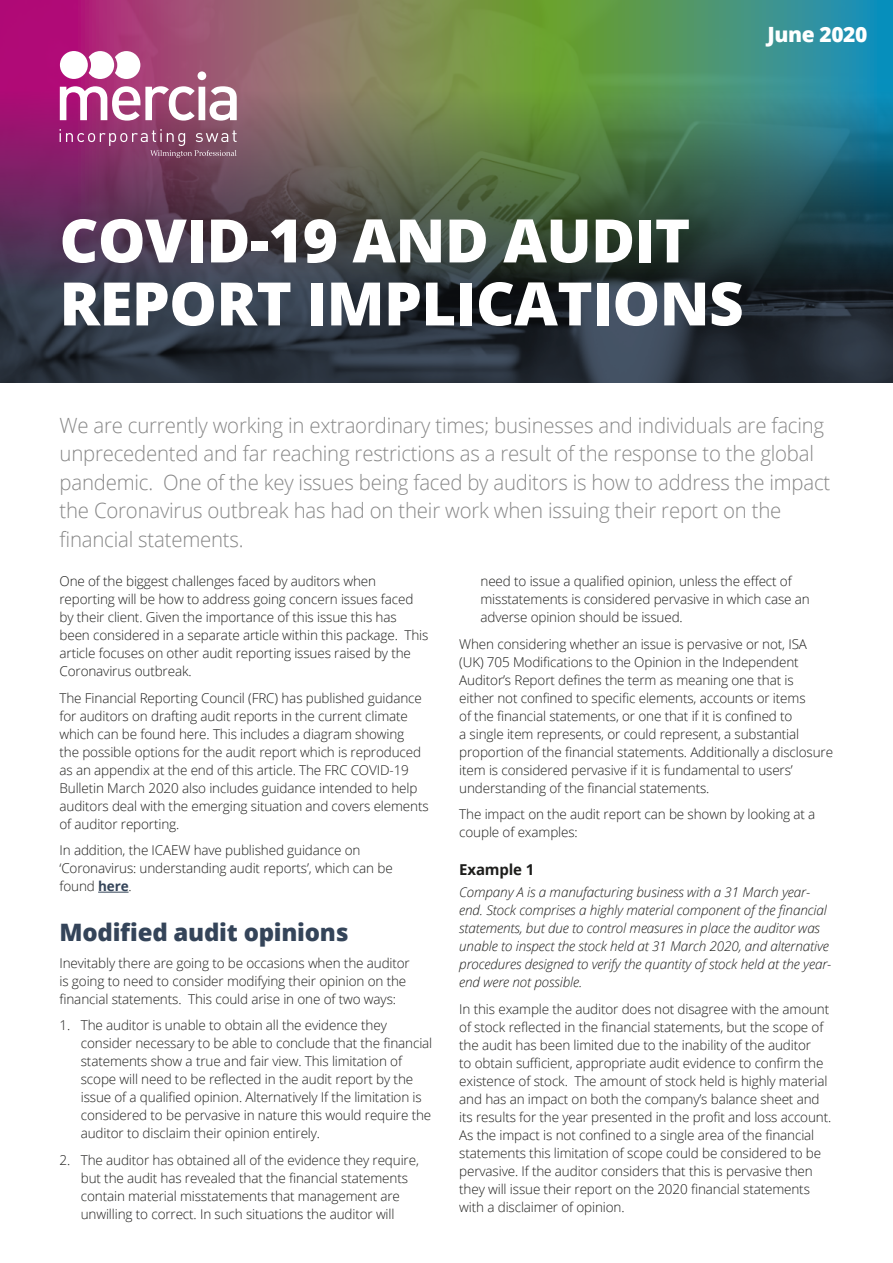
<style>
.page{position:relative;width:893px;height:1263px;background:#fff}
.page>*{position:absolute;margin:0;border:0;box-sizing:border-box;transform-origin:0 0}
.t1{font:800 60px/63px "Open Sans";letter-spacing:-.01em;color:#fff}
.Heading2{font:800 24px "Open Sans";letter-spacing:-.01em;color:#344459}
.Subtitle{font:300 21px/28.5px "Open Sans";letter-spacing:-.01em;color:#878787}
.Heading4{font:800 21px "Open Sans";letter-spacing:-.02em;color:#fff}
.Heading3{font:700 15px "Open Sans";letter-spacing:-.01em;color:#1d1d1b}
.Body{font:300 13.5px/18px "Open Sans";letter-spacing:-.01em;color:#1d1d1b}
.Body-2{font:italic 300 13.5px/18px "Open Sans";letter-spacing:-.01em;color:#1d1d1b}
.s1{font-weight:700;color:#344459}
</style>
<div class="page">
<svg style="left:0;top:327px;width:893px;height:56px;background:#2a333e"></svg>
<img style="left:0;top:0;width:893px;height:327px">
<svg style="left:60px;top:51px;width:177px;height:70px"></svg>
<div style="left:60px;top:51px;width:28px;height:28px;background:#fff;border-radius:50%"></div>
<svg style="left:60px;top:129px;width:177px;height:29px;background:#914d75"></svg>
<hr style="left:98px;top:892px;width:31px;height:1px;background:#344459">
<p class="Heading4" style="left:768px;top:18px;width:101px">June 2020</p>
<p class="t1" style="left:60px;top:206px;width:686px">COVID-19 AND AUDIT<br>REPORT IMPLICATIONS</p>
<p class="Subtitle" style="left:60px;top:410px;width:772px">We are currently working in extraordinary times; businesses and individuals are facing unprecedented and far reaching restrictions as a result of the response to the global pandemic. One of the key issues being faced by auditors is how to address the impact the Coronavirus outbreak has had on their work when issuing their report on the financial statements.</p>
<p class="Body" style="left:60px;top:572px;width:370px">One of the biggest challenges faced by auditors when reporting will be how to address going concern issues faced by their client. Given the importance of this issue this has been considered in a separate article within this package. This article focuses on other audit reporting issues raised by the Coronavirus outbreak.</p>
<p class="Body" style="left:60px;top:688px;width:371px">The Financial Reporting Council (FRC) has published guidance for auditors on drafting audit reports in the current climate which can be found here. This includes a diagram showing<br>the possible options for the audit report which is reproduced as an appendix at the end of this article. The FRC COVID-19<br>Bulletin March 2020 also includes guidance intended to help auditors deal with the emerging situation and covers elements of auditor reporting.</p>
<p class="Body" style="left:60px;top:841px;width:335px">In addition, the ICAEW have published guidance on ‘Coronavirus: understanding audit reports’, which can be found <span class="s1">here</span>.</p>
<p class="Heading2" style="left:60px;top:914px;width:291px">Modified audit opinions</p>
<p class="Body" style="left:60px;top:953px;width:352px">Inevitably there are going to be occasions when the auditor is going to need to consider modifying their opinion on the financial statements. This could arise in one of two ways:</p>
<p class="Body" style="left:81px;top:1016px;width:353px;text-indent:-21px">1. The auditor is unable to obtain all the evidence they consider necessary to be able to conclude that the financial statements show a true and fair view. This limitation of scope will need to be reflected in the audit report by the issue of a qualified opinion. Alternatively If the limitation is considered to be pervasive in nature this would require the auditor to disclaim their opinion entirely.</p>
<p class="Body" style="left:81px;top:1150px;width:340px;text-indent:-21px">2. The auditor has obtained all of the evidence they require, but the audit has revealed that the financial statements contain material misstatements that management are unwilling to correct. In such situations the auditor will</p>
<p class="Body" style="left:480px;top:572px;width:331px">need to issue a qualified opinion, unless the effect of misstatements is considered pervasive in which case an adverse opinion should be issued.</p>
<p class="Body" style="left:459px;top:634px;width:375px">When considering whether an issue is pervasive or not, ISA (UK) 705 Modifications to the Opinion in the Independent Auditor’s Report defines the term as meaning one that is<br>either not confined to specific elements, accounts or items<br>of the financial statements, or one that if it is confined to<br>a single item represents, or could represent, a substantial proportion of the financial statements. Additionally a disclosure item is considered pervasive if it is fundamental to users’ understanding of the financial statements.</p>
<p class="Body" style="left:459px;top:805px;width:358px">The impact on the audit report can be shown by looking at a couple of examples:</p>
<p class="Heading3" style="left:459px;top:859px;width:77px">Example 1</p>
<p class="Body-2" style="left:459px;top:883px;width:374px">Company A is a manufacturing business with a 31 March year&shy;end. Stock comprises a highly material component of the financial statements, but due to control measures in place the auditor was unable to inspect the stock held at 31 March 2020, and alternative procedures designed to verify the quantity of stock held at the year&shy;end were not possible.</p>
<p class="Body" style="left:459px;top:1000px;width:374px">In this example the auditor does not disagree with the amount of stock reflected in the financial statements, but the scope of the audit has been limited due to the inability of the auditor<br>to obtain sufficient, appropriate audit evidence to confirm the existence of stock. The amount of stock held is highly material and has an impact on both the company’s balance sheet and its results for the year presented in the profit and loss account.<br>As the impact is not confined to a single area of the financial statements this limitation of scope could be considered to be pervasive. If the auditor considers that this is pervasive then they will issue their report on the 2020 financial statements with a disclaimer of opinion.</p>
</div>
